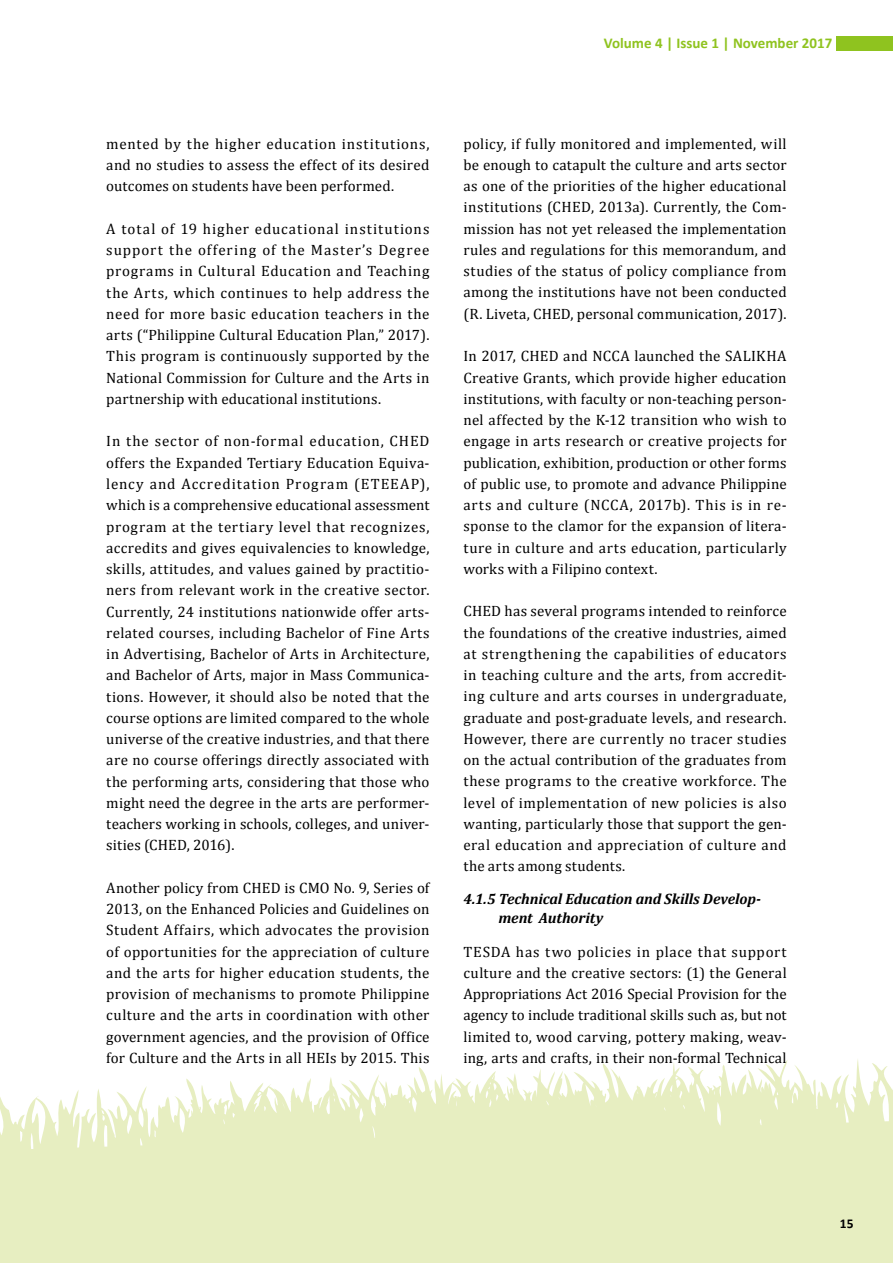
<style>
.page{position:relative;width:893px;height:1263px;background:#fff}
.page>*{position:absolute;margin:0;border:0;box-sizing:border-box;transform-origin:0 0}
.t1{font:15px/21.3px "Cambria";letter-spacing:.015em;color:#000;text-align:justify}
.t2{font:italic 700 15px/19.5px "Cambria";letter-spacing:-.01em;color:#000}
.t3{font:700 15px "Calibri";color:#8fc31f}
.t4{font:700 13.5px "Calibri";color:#000}
</style>
<div class="page">
<svg style="left:0;top:1059px;width:893px;height:204px;fill:#e7eec1"></svg>
<div style="left:836px;top:36px;width:57px;height:15px;background:#8fc31f"></div>
<p class="t3" style="left:604px;top:33px;width:230px">Volume 4 | Issue 1 | November 2017</p>
<p class="t1" style="left:106px;top:133px;width:325px">mented by the higher education institutions, and no studies to assess the effect of its desired outcomes on students have been performed.</p>
<p class="t1" style="left:106px;top:218px;width:325px">A total of 19 higher educational institutions support the offering of the Master’s Degree programs in Cultural Education and Teaching the Arts, which continues to help address the need for more basic education teachers in the arts (“Philippine Cultural Education Plan,” 2017).<br>This program is continuously supported by the National Commission for Culture and the Arts in partnership with educational institutions.</p>
<p class="t1" style="left:106px;top:431px;width:325px">In the sector of non-formal education, CHED offers the Expanded Tertiary Education Equiva&shy;lency and Accreditation Program (ETEEAP), which is a comprehensive educational assessment program at the tertiary level that recognizes, accredits and gives equivalencies to knowledge, skills, attitudes, and values gained by practitio&shy;ners from relevant work in the creative sector.<br>Currently, 24 institutions nationwide offer arts&shy;related courses, including Bachelor of Fine Arts in Advertising, Bachelor of Arts in Architecture, and Bachelor of Arts, major in Mass Communica&shy;tions. However, it should also be noted that the course options are limited compared to the whole universe of the creative industries, and that there are no course offerings directly associated with the performing arts, considering that those who might need the degree in the arts are performer&shy;teachers working in schools, colleges, and univer&shy;sities (CHED, 2016).</p>
<p class="t1" style="left:106px;top:877px;width:325px">Another policy from CHED is CMO No. 9, Series of 2013, on the Enhanced Policies and Guidelines on Student Affairs, which advocates the provision of opportunities for the appreciation of culture and the arts for higher education students, the provision of mechanisms to promote Philippine culture and the arts in coordination with other government agencies, and the provision of Office for Culture and the Arts in all HEIs by 2015. This</p>
<p class="t1" style="left:463px;top:133px;width:325px">policy, if fully monitored and implemented, will be enough to catapult the culture and arts sector as one of the priorities of the higher educational institutions (CHED, 2013a). Currently, the Com&shy;mission has not yet released the implementation rules and regulations for this memorandum, and studies of the status of policy compliance from among the institutions have not been conducted (R. Liveta, CHED, personal communication, 2017).</p>
<p class="t1" style="left:463px;top:345px;width:325px">In 2017, CHED and NCCA launched the SALIKHA Creative Grants, which provide higher education institutions, with faculty or non-teaching person&shy;nel affected by the K-12 transition who wish to engage in arts research or creative projects for publication, exhibition, production or other forms of public use, to promote and advance Philippine arts and culture (NCCA, 2017b). This is in re&shy;sponse to the clamor for the expansion of litera&shy;ture in culture and arts education, particularly works with a Filipino context.</p>
<p class="t1" style="left:463px;top:600px;width:325px">CHED has several programs intended to reinforce the foundations of the creative industries, aimed at strengthening the capabilities of educators in teaching culture and the arts, from accredit&shy;ing culture and arts courses in undergraduate, graduate and post-graduate levels, and research.<br>However, there are currently no tracer studies on the actual contribution of the graduates from these programs to the creative workforce. The level of implementation of new policies is also wanting, particularly those that support the gen&shy;eral education and appreciation of culture and the arts among students.</p>
<p class="t2" style="left:498px;top:888px;width:264px;text-indent:-35px">4.1.5 Technical Education and Skills Develop&shy;ment Authority</p>
<p class="t1" style="left:463px;top:941px;width:325px">TESDA has two policies in place that support culture and the creative sectors: (1) the General Appropriations Act 2016 Special Provision for the agency to include traditional skills such as, but not limited to, wood carving, pottery making, weav&shy;ing, arts and crafts, in their non-formal Technical</p>
<p class="t4" style="left:840px;top:1214px;width:15px">15</p>
</div>
